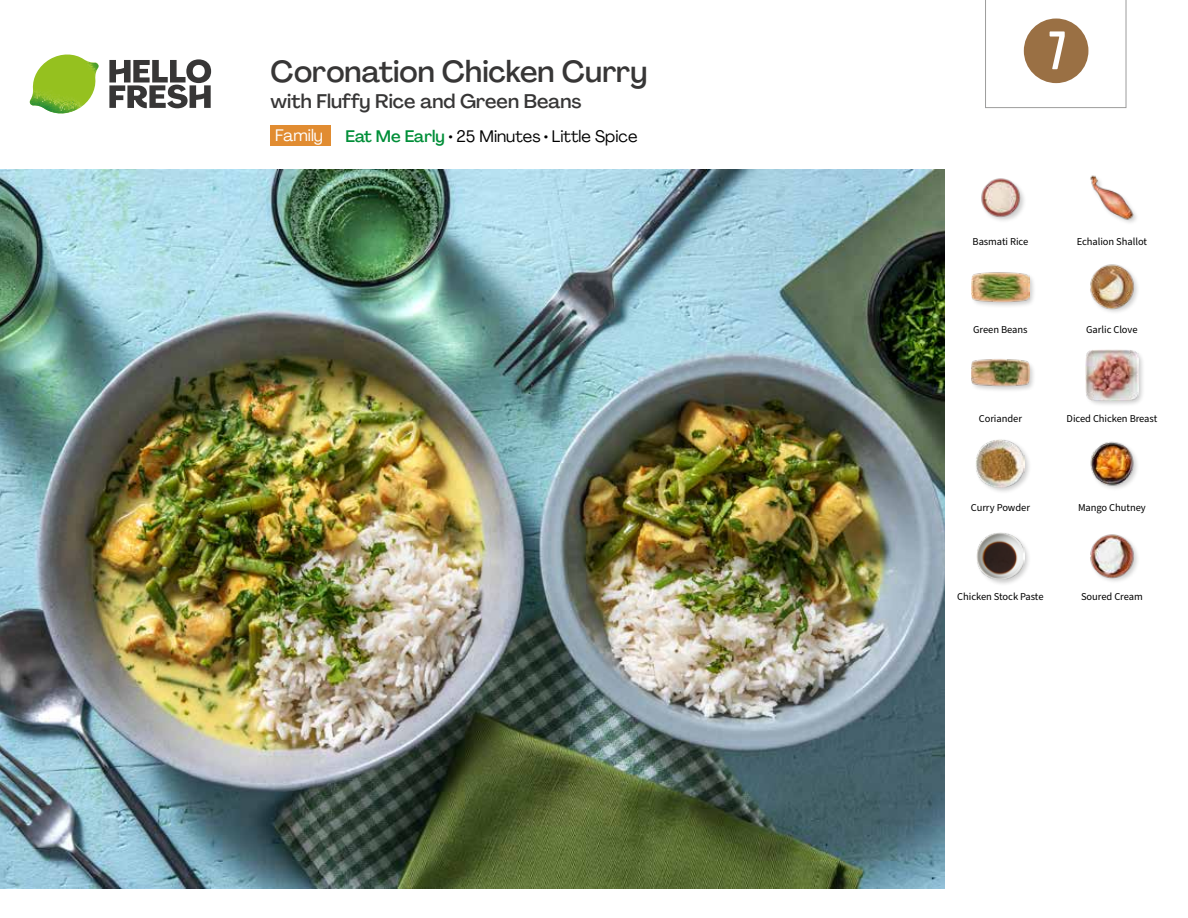
<style>
.page{position:relative;width:1188px;height:918px;background:#fff}
.page>*{position:absolute;margin:0;border:0;box-sizing:border-box;transform-origin:0 0}
.t1{font:54px "Kapra";color:#fff}
.t2{font:500 30px "Agrandir";letter-spacing:-.005em;color:#373636}
.t3{font:500 19.5px "Agrandir";color:#373636}
.t4{font:16.5px "Agrandir";color:#000}
.t5{font:16.5px "Agrandir";color:#fff}
.t6{font:10.5px "Source Sans Pro";letter-spacing:-.005em;color:#000}
.s1{font-weight:500;color:#008e38}
</style>
<div class="page">
<svg style="left:109px;top:59px;width:102px;height:49px"></svg>
<img style="left:30px;top:55px;width:69px;height:59px">
<img style="left:0;top:170px;width:945px;height:718px">
<div style="left:976px;top:532px;width:55px;height:55px;background:#000;opacity:.2"></div>
<img style="left:977px;top:533px;width:47px;height:47px">
<img style="left:1090px;top:534px;width:48px;height:48px">
<div style="left:970px;top:358px;width:66px;height:35px;background:#000;opacity:.2"></div>
<img style="left:972px;top:358px;width:57px;height:35px">
<div style="left:975px;top:439px;width:57px;height:55px;background:#000;opacity:.2"></div>
<img style="left:976px;top:440px;width:49px;height:47px">
<img style="left:1090px;top:441px;width:47px;height:48px">
<div style="left:1084px;top:348px;width:62px;height:59px;background:#000;opacity:.2"></div>
<img style="left:1086px;top:349px;width:52px;height:51px">
<img style="left:981px;top:178px;width:43px;height:43px">
<div style="left:970px;top:271px;width:66px;height:38px;background:#000;opacity:.2"></div>
<img style="left:972px;top:271px;width:57px;height:38px">
<img style="left:1090px;top:264px;width:48px;height:48px">
<img style="left:1090px;top:175px;width:46px;height:48px">
<div style="left:271px;top:126px;width:60px;height:20px;background:#e18c31"></div>
<svg style="left:985px;top:0;width:141px;height:108px"></svg>
<h2 class="t2" style="left:271px;top:53px;width:378px">Coronation Chicken Curry</h2>
<h3 class="t3" style="left:271px;top:89px;width:312px">with Fluffy Rice and Green Beans</h3>
<h3 class="t5" style="left:275px;top:125px;width:49px">Family</h3>
<h3 class="t4" style="left:345px;top:126px;width:294px"><span class="s1">Eat Me Early</span> • 25 Minutes • Little Spice</h3>
<h1 class="t1" style="left:1049px;top:19px;width:19px">7</h1>
<p class="t6" style="left:973px;top:234px;width:57px">Basmati Rice</p>
<p class="t6" style="left:1077px;top:234px;width:72px">Echalion Shallot</p>
<p class="t6" style="left:973px;top:323px;width:56px">Green Beans</p>
<p class="t6" style="left:1086px;top:323px;width:53px">Garlic Clove</p>
<p class="t6" style="left:979px;top:412px;width:45px">Coriander</p>
<p class="t6" style="left:1067px;top:412px;width:92px">Diced Chicken Breast</p>
<p class="t6" style="left:971px;top:500px;width:61px">Curry Powder</p>
<p class="t6" style="left:1078px;top:500px;width:69px">Mango Chutney</p>
<p class="t6" style="left:957px;top:589px;width:88px">Chicken Stock Paste</p>
<p class="t6" style="left:1081px;top:589px;width:63px">Soured Cream</p>
</div>
